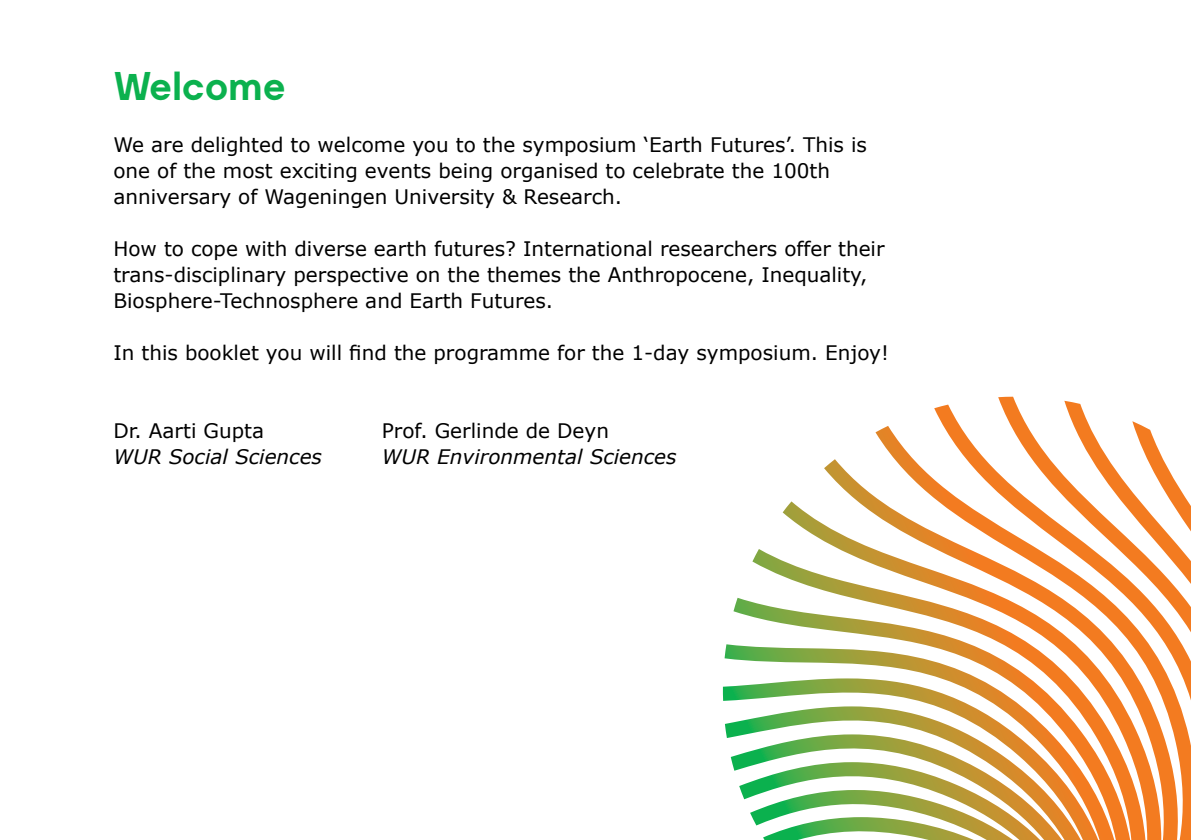
<style>
.page{position:relative;width:1191px;height:840px;background:#fff}
.page>*{position:absolute;margin:0;border:0;box-sizing:border-box;transform-origin:0 0}
.t1{font:700 40px "Moderat";letter-spacing:-.025em;color:#0bb14e}
.t2{font:20px/26px "Verdana";color:#000}
.t3{font:italic 20px "Verdana";color:#000}
</style>
<div class="page">
<svg style="left:723px;top:396px;width:468px;height:443px"></svg>
<svg style="left:1132px;top:421px;width:59px;height:110px"></svg>
<h1 class="t1" style="left:113px;top:63px;width:174px">Welcome</h1>
<p class="t2" style="left:113px;top:131px;width:755px">We are delighted to welcome you to the symposium ‘Earth Futures’. This is one of the most exciting events being organised to celebrate the 100th anniversary of Wageningen University &amp; Research.</p>
<p class="t2" style="left:113px;top:235px;width:772px">How to cope with diverse earth futures? International researchers offer their trans-disciplinary perspective on the themes the Anthropocene, Inequality,<br>Biosphere-Technosphere and Earth Futures.</p>
<p class="t2" style="left:113px;top:339px;width:777px">In this booklet you will find the programme for the 1-day symposium. Enjoy!</p>
<p class="t2" style="left:113px;top:417px;width:152px">Dr. Aarti Gupta</p>
<p class="t3" style="left:113px;top:443px;width:210px">WUR Social Sciences</p>
<p class="t2" style="left:382px;top:417px;width:229px">Prof. Gerlinde de Deyn</p>
<p class="t3" style="left:382px;top:443px;width:296px">WUR Environmental Sciences</p>
</div>
